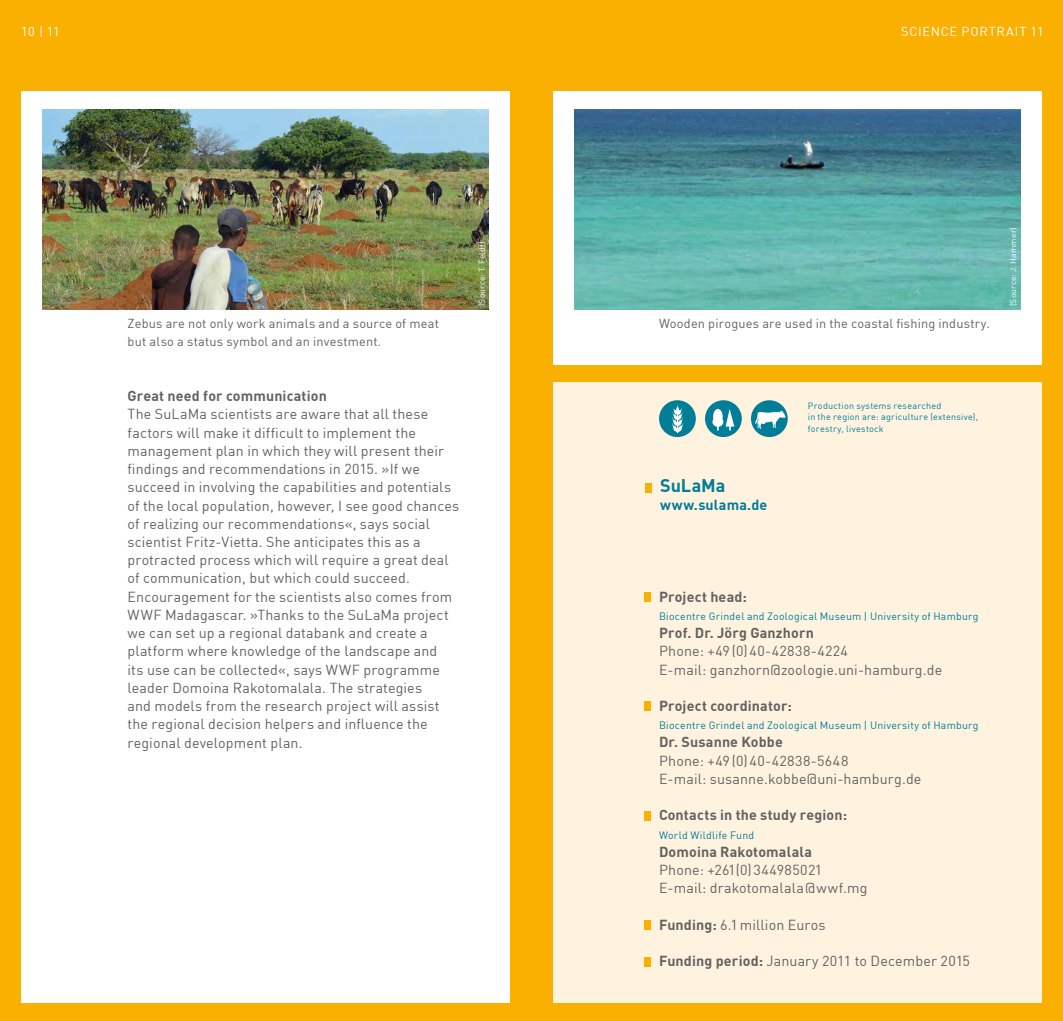
<style>
.page{position:relative;width:1063px;height:1021px;background:#fff}
.page>*{position:absolute;margin:0;border:0;box-sizing:border-box;transform-origin:0 0}
.t1{font:700 18px "DIN";color:#007d97}
.t2{font:14.25px/18.3px "DIN";letter-spacing:.01em;color:#626261}
.t3{font:700 14.25px "DIN";letter-spacing:.01em;color:#626261}
.t4{font:700 14.25px "DIN";letter-spacing:.01em;color:#007d97}
.t5{font:12.75px/18.1px "DIN";letter-spacing:.015em;color:#626261}
.t6{font:12.75px "DIN";letter-spacing:.055em;color:#fff}
.t7{font:10.5px "DIN";letter-spacing:.02em;color:#007d97}
.t8{font:9px/11.2px "DIN";letter-spacing:.03em;color:#007d97}
.t9{font:8.25px "DIN";letter-spacing:.025em;color:#fff}
.s1{font-weight:700}
</style>
<div class="page">
<div style="left:531px;top:0;width:532px;height:1020px;background:#f9b000"></div>
<div style="left:0;top:0;width:531px;height:1020px;background:#f9b000"></div>
<div style="left:21px;top:91px;width:489px;height:911px;background:#fff"></div>
<div style="left:553px;top:91px;width:489px;height:273px;background:#fff"></div>
<div style="left:553px;top:382px;width:489px;height:620px;background:#fff3e0"></div>
<div style="left:705px;top:400px;width:37px;height:37px;background:#007d97;border-radius:50%"></div>
<svg style="left:712px;top:409px;width:22px;height:21px"></svg>
<div style="left:751px;top:400px;width:37px;height:37px;background:#007d97;border-radius:50%"></div>
<svg style="left:755px;top:410px;width:31px;height:19px"></svg>
<div style="left:659px;top:400px;width:37px;height:37px;background:#007d97;border-radius:50%"></div>
<svg style="left:672px;top:404px;width:11px;height:29px"></svg>
<div style="left:644px;top:592px;width:7px;height:9px;background:#f9b000"></div>
<div style="left:644px;top:701px;width:7px;height:10px;background:#f9b000"></div>
<div style="left:644px;top:811px;width:7px;height:9px;background:#f9b000"></div>
<div style="left:644px;top:920px;width:7px;height:9px;background:#f9b000"></div>
<div style="left:644px;top:956px;width:7px;height:10px;background:#f9b000"></div>
<div style="left:646px;top:483px;width:6px;height:9px;background:#f9b000"></div>
<img style="left:43px;top:109px;width:446px;height:201px">
<img style="left:574px;top:109px;width:446px;height:201px">
<p class="t6" style="left:21px;top:24px;width:40px">10 | 11</p>
<p class="t6" style="left:901px;top:24px;width:144px">SCIENCE PORTRAIT 11</p>
<p class="t5" style="left:128px;top:314px;width:313px">Zebus are not only work animals and a source of meat but also a status symbol and an investment.</p>
<p class="t3" style="left:128px;top:386px;width:201px">Great need for communication</p>
<p class="t2" style="left:128px;top:405px;width:333px">The SuLaMa scientists are aware that all these factors will make it difficult to implement the management plan in which they will present their findings and recommendations in 2015. »If we succeed in involving the capabilities and potentials of the local population, however, I see good chances of realizing our recommendations«, says social scientist Fritz-Vietta. She anticipates this as a protracted process which will require a great deal of communication, but which could succeed.<br>Encouragement for the scientists also comes from WWF Madagascar. »Thanks to the SuLaMa project we can set up a regional databank and create a platform where knowledge of the landscape and<br>its use can be collected«, says WWF programme leader Domoina Rakotomalala. The strategies<br>and models from the research project will assist the regional decision helpers and influence the regional development plan.</p>
<p class="t9" style="left:477px;top:306px;width:66px;rotate:-90deg">(Source: T. Feldt)</p>
<p class="t5" style="left:659px;top:314px;width:332px">Wooden pirogues are used in the coastal fishing industry.</p>
<p class="t9" style="left:1008px;top:306px;width:80px;rotate:-90deg">(Source: J. Hammer)</p>
<p class="t1" style="left:660px;top:474px;width:67px">SuLaMa</p>
<p class="t4" style="left:660px;top:496px;width:109px">www.sulama.de</p>
<p class="t8" style="left:808px;top:400px;width:172px">Production systems researched<br>in the region are: agriculture (extensive), forestry, livestock</p>
<p class="t3" style="left:659px;top:587px;width:89px">Project head:</p>
<p class="t7" style="left:659px;top:609px;width:321px">Biocentre Grindel and Zoological Museum | University of Hamburg</p>
<p class="t3" style="left:659px;top:623px;width:157px">Prof. Dr. Jörg Ganzhorn</p>
<p class="t2" style="left:659px;top:641px;width:285px">Phone: +49(0)40-42838-4224<br>E-mail: ganzhorn@zoologie.uni-hamburg.de</p>
<p class="t3" style="left:659px;top:696px;width:134px">Project coordinator:</p>
<p class="t7" style="left:659px;top:719px;width:321px">Biocentre Grindel and Zoological Museum | University of Hamburg</p>
<p class="t3" style="left:659px;top:733px;width:125px">Dr. Susanne Kobbe</p>
<p class="t2" style="left:659px;top:751px;width:264px">Phone: +49(0)40-42838-5648<br>E-mail: susanne.kobbe@uni-hamburg.de</p>
<p class="t3" style="left:659px;top:806px;width:190px">Contacts in the study region:</p>
<p class="t7" style="left:659px;top:828px;width:97px">World Wildlife Fund</p>
<p class="t3" style="left:659px;top:842px;width:155px">Domoina Rakotomalala</p>
<p class="t2" style="left:659px;top:860px;width:210px">Phone: +261(0)344985021<br>E-mail: drakotomalala@wwf.mg</p>
<p class="t2" style="left:659px;top:915px;width:168px"><span class="s1">Funding:</span> 6.1 million Euros</p>
<p class="t2" style="left:659px;top:951px;width:313px"><span class="s1">Funding period:</span> January 2011 to December 2015</p>
</div>
